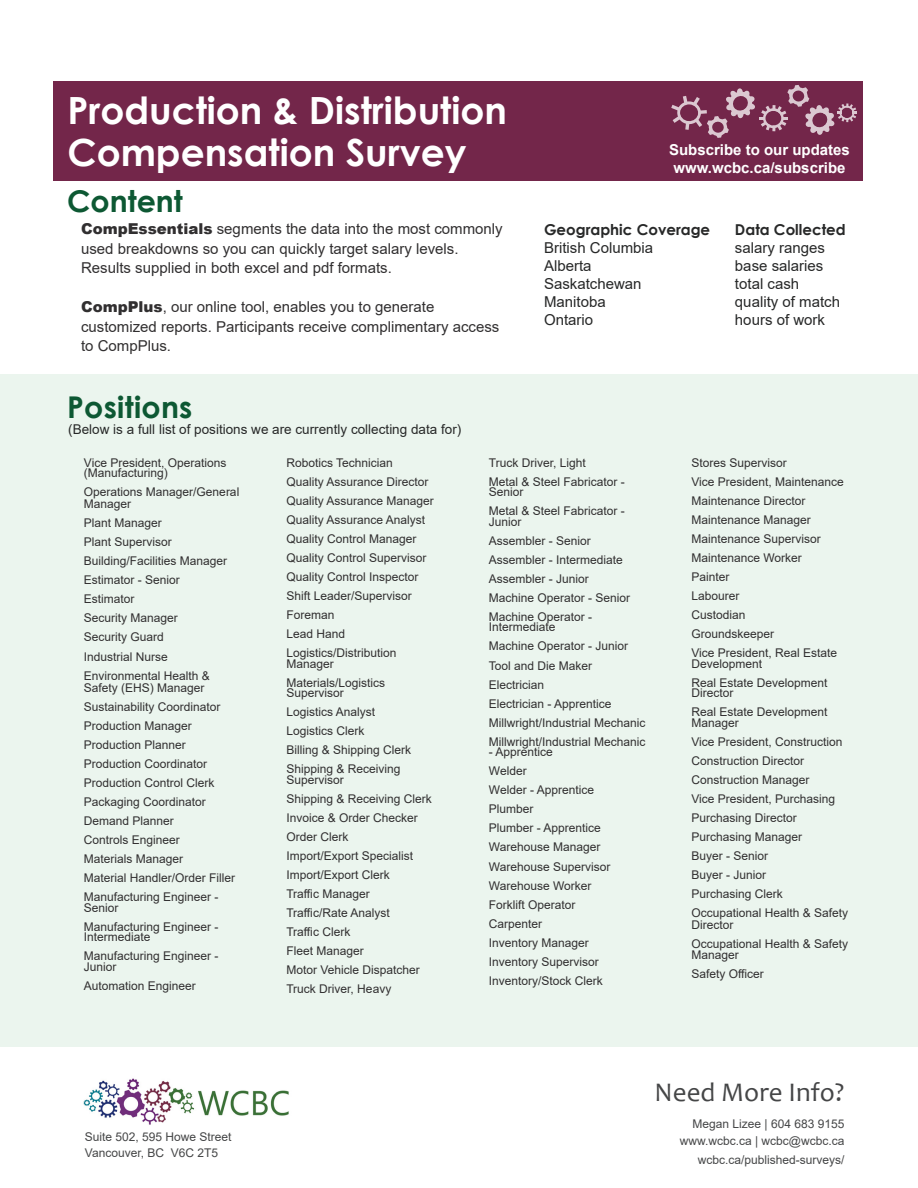
<style>
.page{position:relative;width:918px;height:1188px;background:#fff}
.page>*{position:absolute;margin:0;border:0;box-sizing:border-box;transform-origin:0 0}
.t1{font:700 37.5px/42px "Century Gothic";color:#fff}
.Subheading{font:700 30px "Century Gothic";letter-spacing:.01em;color:#0d5833}
.t2{font:27px "Candara";color:#454647}
.t3{font:15px/19.5px "Arial";color:#312f30}
.Subheading__pink{font:15px/18px "Arial";color:#272828}
.t4{font:700 15px/18px "Arial";color:#fff}
.t5{font:13.5px "Arial";color:#272828}
.t6{font:12px/10.5px "Arial";color:#312f30}
.t7{font:12px/16.5px "Arial";color:#454647}
.s1{font-weight:900}
.s2{font-family:"Century Gothic";font-weight:700}
</style>
<div class="page">
<img style="left:83px;top:1078px;width:206px;height:47px">
<div style="left:53px;top:81px;width:809px;height:99px;background:#73264a"></div>
<svg style="left:671px;top:85px;width:186px;height:53px"></svg>
<div style="left:0;top:374px;width:918px;height:673px;background:#e6f3ea"></div>
<h1 class="t1" style="left:67px;top:88px;width:441px">Production &amp; Distribution<br>Compensation Survey</h1>
<p class="Subheading" style="left:67px;top:179px;width:117px">Content</p>
<p class="t3" style="left:81px;top:219px;width:423px"><span class="s1">CompEssentials</span> segments the data into the most commonly used breakdowns so you can quickly target salary levels.<br>Results supplied in both excel and pdf formats.</p>
<p class="t3" style="left:81px;top:297px;width:420px"><span class="s1">CompPlus</span>, our online tool, enables you to generate customized reports. Participants receive complimentary access to CompPlus.</p>
<p class="Subheading" style="left:67px;top:384px;width:127px">Positions</p>
<p class="t5" style="left:68px;top:420px;width:395px">(Below is a full list of positions we are currently collecting data for)</p>
<p class="t4" style="left:669px;top:140px;width:182px">Subscribe to our updates www.wcbc.ca/subscribe</p>
<p class="Subheading__pink" style="left:544px;top:220px;width:168px"><span class="s2">Geographic Coverage<br></span>British Columbia<br>Alberta<br>Saskatchewan<br>Manitoba<br>Ontario</p>
<p class="Subheading__pink" style="left:735px;top:220px;width:112px"><span class="s2">Data Collected </span>salary ranges base salaries total cash quality of match hours of work</p>
<p class="t6" style="left:84px;top:457px;width:144px">Vice President, Operations (Manufacturing)</p>
<p class="t6" style="left:84px;top:486px;width:157px;line-height:12px">Operations Manager/General<br>Manager</p>
<p class="t6" style="left:84px;top:518px;width:80px">Plant Manager</p>
<p class="t6" style="left:84px;top:537px;width:90px">Plant Supervisor</p>
<p class="t6" style="left:84px;top:556px;width:145px">Building/Facilities Manager</p>
<p class="t6" style="left:84px;top:575px;width:98px">Estimator - Senior</p>
<p class="t6" style="left:84px;top:594px;width:52px">Estimator</p>
<p class="t6" style="left:84px;top:613px;width:96px">Security Manager</p>
<p class="t6" style="left:84px;top:632px;width:82px">Security Guard</p>
<p class="t6" style="left:84px;top:651px;width:86px">Industrial Nurse</p>
<p class="t6" style="left:84px;top:669px;width:128px;line-height:12px">Environmental Health &amp;<br>Safety (EHS) Manager</p>
<p class="t6" style="left:84px;top:701px;width:138px">Sustainability Coordinator</p>
<p class="t6" style="left:84px;top:720px;width:110px">Production Manager</p>
<p class="t6" style="left:84px;top:739px;width:104px">Production Planner</p>
<p class="t6" style="left:84px;top:758px;width:125px">Production Coordinator</p>
<p class="t6" style="left:84px;top:777px;width:132px">Production Control Clerk</p>
<p class="t6" style="left:84px;top:796px;width:124px">Packaging Coordinator</p>
<p class="t6" style="left:84px;top:815px;width:92px">Demand Planner</p>
<p class="t6" style="left:84px;top:834px;width:98px">Controls Engineer</p>
<p class="t6" style="left:84px;top:853px;width:101px">Materials Manager</p>
<p class="t6" style="left:84px;top:873px;width:153px">Material Handler/Order Filler</p>
<p class="t6" style="left:84px;top:892px;width:136px">Manufacturing Engineer -<br>Senior</p>
<p class="t6" style="left:84px;top:921px;width:136px">Manufacturing Engineer -<br>Intermediate</p>
<p class="t6" style="left:84px;top:951px;width:136px">Manufacturing Engineer -<br>Junior</p>
<p class="t6" style="left:84px;top:980px;width:114px">Automation Engineer</p>
<p class="t6" style="left:286px;top:457px;width:108px">Robotics Technician</p>
<p class="t6" style="left:286px;top:476px;width:144px">Quality Assurance Director</p>
<p class="t6" style="left:286px;top:495px;width:149px">Quality Assurance Manager</p>
<p class="t6" style="left:286px;top:514px;width:140px">Quality Assurance Analyst</p>
<p class="t6" style="left:286px;top:533px;width:132px">Quality Control Manager</p>
<p class="t6" style="left:286px;top:552px;width:142px">Quality Control Supervisor</p>
<p class="t6" style="left:286px;top:571px;width:134px">Quality Control Inspector</p>
<p class="t6" style="left:286px;top:590px;width:127px">Shift Leader/Supervisor</p>
<p class="t6" style="left:286px;top:609px;width:50px">Foreman</p>
<p class="t6" style="left:286px;top:628px;width:60px">Lead Hand</p>
<p class="t6" style="left:286px;top:647px;width:112px">Logistics/Distribution<br>Manager</p>
<p class="t6" style="left:286px;top:677px;width:100px">Materials/Logistics<br>Supervisor</p>
<p class="t6" style="left:286px;top:707px;width:90px">Logistics Analyst</p>
<p class="t6" style="left:286px;top:726px;width:80px">Logistics Clerk</p>
<p class="t6" style="left:286px;top:745px;width:126px">Billing &amp; Shipping Clerk</p>
<p class="t6" style="left:286px;top:764px;width:116px">Shipping &amp; Receiving<br>Supervisor</p>
<p class="t6" style="left:286px;top:793px;width:147px">Shipping &amp; Receiving Clerk</p>
<p class="t6" style="left:286px;top:812px;width:133px">Invoice &amp; Order Checker</p>
<p class="t6" style="left:286px;top:831px;width:64px">Order Clerk</p>
<p class="t6" style="left:286px;top:850px;width:128px">Import/Export Specialist</p>
<p class="t6" style="left:286px;top:870px;width:105px">Import/Export Clerk</p>
<p class="t6" style="left:286px;top:889px;width:85px">Traffic Manager</p>
<p class="t6" style="left:286px;top:908px;width:105px">Traffic/Rate Analyst</p>
<p class="t6" style="left:286px;top:927px;width:65px">Traffic Clerk</p>
<p class="t6" style="left:286px;top:946px;width:79px">Fleet Manager</p>
<p class="t6" style="left:286px;top:965px;width:135px">Motor Vehicle Dispatcher</p>
<p class="t6" style="left:286px;top:984px;width:106px">Truck Driver, Heavy</p>
<p class="t7" style="left:85px;top:1128px;width:148px">Suite 502, 595 Howe Street<br>Vancouver, BC V6C 2T5</p>
<p class="t6" style="left:489px;top:457px;width:98px">Truck Driver, Light</p>
<p class="t6" style="left:489px;top:476px;width:138px">Metal &amp; Steel Fabricator -<br>Senior</p>
<p class="t6" style="left:489px;top:506px;width:138px">Metal &amp; Steel Fabricator -<br>Junior</p>
<p class="t6" style="left:489px;top:535px;width:104px">Assembler - Senior</p>
<p class="t6" style="left:489px;top:554px;width:136px">Assembler - Intermediate</p>
<p class="t6" style="left:489px;top:573px;width:102px">Assembler - Junior</p>
<p class="t6" style="left:489px;top:592px;width:143px">Machine Operator - Senior</p>
<p class="t6" style="left:489px;top:611px;width:105px">Machine Operator -<br>Intermediate</p>
<p class="t6" style="left:489px;top:641px;width:141px">Machine Operator - Junior</p>
<p class="t6" style="left:489px;top:660px;width:105px">Tool and Die Maker</p>
<p class="t6" style="left:489px;top:679px;width:57px">Electrician</p>
<p class="t6" style="left:489px;top:698px;width:124px">Electrician - Apprentice</p>
<p class="t6" style="left:489px;top:717px;width:158px">Millwright/Industrial Mechanic</p>
<p class="t6" style="left:489px;top:736px;width:158px">Millwright/Industrial Mechanic</p>
<p class="t6" style="left:489px;top:747px;width:66px">- Apprentice</p>
<p class="t6" style="left:489px;top:766px;width:39px">Welder</p>
<p class="t6" style="left:489px;top:785px;width:107px">Welder - Apprentice</p>
<p class="t6" style="left:489px;top:804px;width:46px">Plumber</p>
<p class="t6" style="left:489px;top:823px;width:114px">Plumber - Apprentice</p>
<p class="t6" style="left:489px;top:842px;width:113px">Warehouse Manager</p>
<p class="t6" style="left:489px;top:861px;width:123px">Warehouse Supervisor</p>
<p class="t6" style="left:489px;top:880px;width:104px">Warehouse Worker</p>
<p class="t6" style="left:489px;top:899px;width:88px">Forklift Operator</p>
<p class="t6" style="left:489px;top:918px;width:55px">Carpenter</p>
<p class="t6" style="left:489px;top:937px;width:102px">Inventory Manager</p>
<p class="t6" style="left:489px;top:956px;width:112px">Inventory Supervisor</p>
<p class="t6" style="left:489px;top:975px;width:116px">Inventory/Stock Clerk</p>
<p class="t6" style="left:691px;top:457px;width:97px">Stores Supervisor</p>
<p class="t6" style="left:691px;top:476px;width:154px">Vice President, Maintenance</p>
<p class="t6" style="left:691px;top:495px;width:116px">Maintenance Director</p>
<p class="t6" style="left:691px;top:514px;width:121px">Maintenance Manager</p>
<p class="t6" style="left:691px;top:533px;width:131px">Maintenance Supervisor</p>
<p class="t6" style="left:691px;top:552px;width:112px">Maintenance Worker</p>
<p class="t6" style="left:691px;top:571px;width:40px">Painter</p>
<p class="t6" style="left:691px;top:590px;width:50px">Labourer</p>
<p class="t6" style="left:691px;top:609px;width:56px">Custodian</p>
<p class="t6" style="left:691px;top:628px;width:84px">Groundskeeper</p>
<p class="t6" style="left:691px;top:647px;width:147px">Vice President, Real Estate<br>Development</p>
<p class="t6" style="left:691px;top:677px;width:138px">Real Estate Development<br>Director</p>
<p class="t6" style="left:691px;top:707px;width:138px">Real Estate Development<br>Manager</p>
<p class="t6" style="left:691px;top:736px;width:153px">Vice President, Construction</p>
<p class="t6" style="left:691px;top:755px;width:114px">Construction Director</p>
<p class="t6" style="left:691px;top:774px;width:120px">Construction Manager</p>
<p class="t6" style="left:691px;top:793px;width:145px">Vice President, Purchasing</p>
<p class="t6" style="left:691px;top:812px;width:107px">Purchasing Director</p>
<p class="t6" style="left:691px;top:831px;width:112px">Purchasing Manager</p>
<p class="t6" style="left:691px;top:850px;width:78px">Buyer - Senior</p>
<p class="t6" style="left:691px;top:870px;width:76px">Buyer - Junior</p>
<p class="t6" style="left:691px;top:889px;width:93px">Purchasing Clerk</p>
<p class="t6" style="left:691px;top:907px;width:158px;line-height:12px">Occupational Health &amp; Safety<br>Director</p>
<p class="t6" style="left:691px;top:939px;width:158px">Occupational Health &amp; Safety<br>Manager</p>
<p class="t6" style="left:691px;top:968px;width:74px">Safety Officer</p>
<h3 class="t2" style="left:655px;top:1075px;width:191px">Need More Info?</h3>
<p class="t7" style="left:680px;top:1116px;width:166px;text-align:right">Megan Lizee | 604 683 9155 www.wcbc.ca | wcbc@wcbc.ca</p>
<p class="t7" style="left:698px;top:1152px;width:148px">wcbc.ca/published-surveys/</p>
</div>
